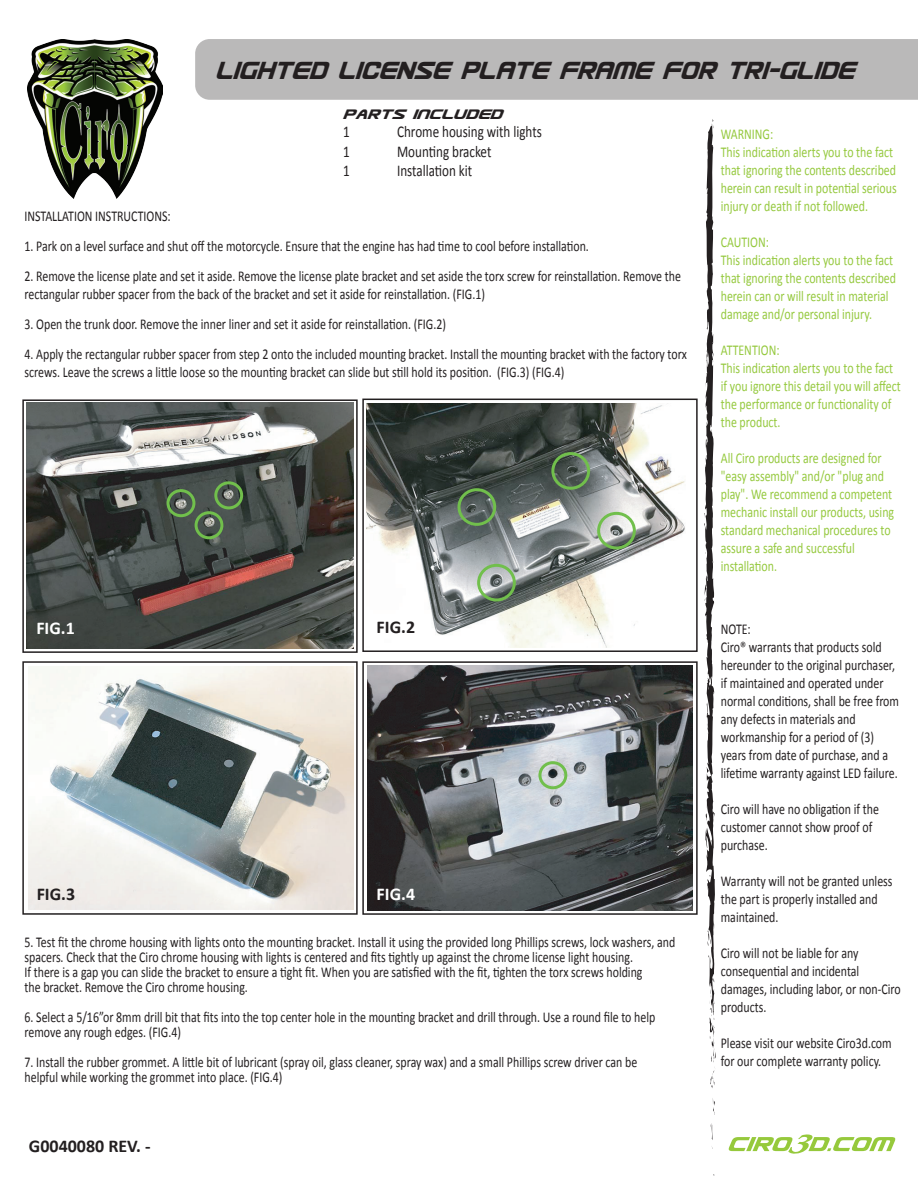
<style>
.page{position:relative;width:918px;height:1188px;background:#fff}
.page>*{position:absolute;margin:0;border:0;box-sizing:border-box;transform-origin:0 0}
.t1{font:italic 29.7px "Usuzi";color:#231f20;scale:.79 1}
.t2{font:700 18px "Calibri";color:#231f20}
.t3{font:700 18px "Calibri";color:#fff}
.t4{font:16.5px "Calibri";color:#231f20;scale:.79 1}
.t5{font:italic 16.5px "Usuzi";color:#231f20}
.t6{font:15px/18px "Calibri";color:#231f20;scale:.79 1}
.t7{font:15px/18px "Calibri";color:#95c93e;scale:.79 1}
</style>
<div class="page">
<img style="left:367px;top:666px;width:326px;height:244px">
<img style="left:28px;top:666px;width:325px;height:244px">
<div style="left:195px;top:39px;width:723px;height:61px;background:#bab9b9"></div>
<img style="left:27px;top:39px;width:135px;height:160px">
<svg style="left:711px;top:1123px;width:2px;height:26px"></svg>
<svg style="left:712px;top:1098px;width:3px;height:17px"></svg>
<svg style="left:704px;top:119px;width:12px;height:969px"></svg>
<svg style="left:729px;top:1134px;width:166px;height:20px"></svg>
<div style="left:22px;top:661px;width:336px;height:254px;border:2px solid #231f20"></div>
<div style="left:362px;top:661px;width:336px;height:254px;border:2px solid #231f20"></div>
<img style="left:366px;top:403px;width:319px;height:245px">
<div style="left:362px;top:399px;width:336px;height:253px;border:2px solid #231f20"></div>
<div style="left:597px;top:512px;width:39px;height:38px;border:3px solid #71bf4c;border-radius:50%"></div>
<div style="left:551px;top:452px;width:39px;height:38px;border:3px solid #71bf4c;border-radius:50%"></div>
<div style="left:457px;top:488px;width:39px;height:38px;border:3px solid #71bf4c;border-radius:50%"></div>
<div style="left:477px;top:564px;width:39px;height:37px;border:3px solid #71bf4c;border-radius:50%"></div>
<img style="left:27px;top:403px;width:326px;height:246px">
<div style="left:22px;top:399px;width:336px;height:254px;border:2px solid #231f20"></div>
<div style="left:214px;top:481px;width:29px;height:28px;border:3px solid #71bf4c;border-radius:50%"></div>
<div style="left:195px;top:511px;width:28px;height:28px;border:3px solid #71bf4c;border-radius:50%"></div>
<div style="left:167px;top:489px;width:28px;height:28px;border:3px solid #71bf4c;border-radius:50%"></div>
<div style="left:538px;top:761px;width:29px;height:28px;border:3px solid #71bf4c;border-radius:50%"></div>
<h1 class="t1" style="left:216px;top:55px;width:811px">LIGHTED LICENSE PLATE FRAME FOR TRI-GLIDE</h1>
<p class="t5" style="left:343px;top:105px;width:161px">PARTS INCLUDED</p>
<p class="t4" style="left:343px;top:121px;width:10px">1</p>
<p class="t4" style="left:397px;top:121px;width:185px">Chrome housing with lights</p>
<p class="t4" style="left:343px;top:141px;width:10px">1</p>
<p class="t4" style="left:397px;top:141px;width:121px">Mounting bracket</p>
<p class="t4" style="left:343px;top:161px;width:10px">1</p>
<p class="t4" style="left:397px;top:161px;width:97px">Installation kit</p>
<p class="t6" style="left:25px;top:207px;width:187px">INSTALLATION INSTRUCTIONS:</p>
<p class="t6" style="left:25px;top:237px;width:716px">1. Park on a level surface and shut off the motorcycle. Ensure that the engine has had time to cool before installation.</p>
<p class="t6" style="left:25px;top:267px;width:833px">2. Remove the license plate and set it aside. Remove the license plate bracket and set aside the torx screw for reinstallation. Remove the rectangular rubber spacer from the back of the bracket and set it aside for reinstallation. (FIG.1)</p>
<p class="t6" style="left:25px;top:315px;width:535px">3. Open the trunk door. Remove the inner liner and set it aside for reinstallation. (FIG.2)</p>
<p class="t6" style="left:25px;top:345px;width:840px">4. Apply the rectangular rubber spacer from step 2 onto the included mounting bracket. Install the mounting bracket with the factory torx screws. Leave the screws a little loose so the mounting bracket can slide but still hold its position. (FIG.3) (FIG.4)</p>
<p class="t3" style="left:36px;top:616px;width:40px">FIG.1</p>
<p class="t2" style="left:377px;top:616px;width:40px">FIG.2</p>
<p class="t2" style="left:37px;top:882px;width:40px">FIG.3</p>
<p class="t3" style="left:377px;top:882px;width:40px">FIG.4</p>
<p class="t6" style="left:25px;top:934px;width:825px;line-height:15px">5. Test fit the chrome housing with lights onto the mounting bracket. Install it using the provided long Phillips screws, lock washers, and spacers. Check that the Ciro chrome housing with lights is centered and fits tightly up against the chrome license light housing.<br>If there is a gap you can slide the bracket to ensure a tight fit. When you are satisfied with the fit, tighten the torx screws holding<br>the bracket. Remove the Ciro chrome housing.</p>
<p class="t6" style="left:25px;top:1009px;width:800px;line-height:15px">6. Select a 5/16”or 8mm drill bit that fits into the top center hole in the mounting bracket and drill through. Use a round file to help remove any rough edges. (FIG.4)</p>
<p class="t6" style="left:25px;top:1054px;width:777px;line-height:15px">7. Install the rubber grommet. A little bit of lubricant (spray oil, glass cleaner, spray wax) and a small Phillips screw driver can be helpful while working the grommet into place. (FIG.4)</p>
<p class="t2" style="left:29px;top:1134px;width:123px">G0040080 REV. -</p>
<p class="t7" style="left:721px;top:125px;width:224px">WARNING:<br>This indication alerts you to the fact that ignoring the contents described herein can result in potential serious injury or death if not followed.</p>
<p class="t7" style="left:721px;top:233px;width:223px">CAUTION:<br>This indication alerts you to the fact that ignoring the contents described herein can or will result in material damage and/or personal injury.</p>
<p class="t7" style="left:721px;top:341px;width:229px">ATTENTION:<br>This indication alerts you to the fact if you ignore this detail you will affect the performance or functionality of the product.</p>
<p class="t7" style="left:721px;top:449px;width:221px">All Ciro products are designed for "easy assembly" and/or "plug and play". We recommend a competent mechanic install our products, using standard mechanical procedures to assure a safe and successful installation.</p>
<p class="t6" style="left:721px;top:620px;width:227px">NOTE:<br>Ciro® warrants that products sold hereunder to the original purchaser, if maintained and operated under normal conditions, shall be free from any defects in materials and workmanship for a period of (3) years from date of purchase, and a lifetime warranty against LED failure.</p>
<p class="t6" style="left:721px;top:800px;width:202px">Ciro will have no obligation if the customer cannot show proof of purchase.</p>
<p class="t6" style="left:721px;top:872px;width:219px">Warranty will not be granted unless the part is properly installed and maintained.</p>
<p class="t6" style="left:721px;top:944px;width:229px">Ciro will not be liable for any consequential and incidental damages, including labor, or non-Ciro products.</p>
<p class="t6" style="left:721px;top:1034px;width:218px">Please visit our website Ciro3d.com for our complete warranty policy.</p>
</div>
